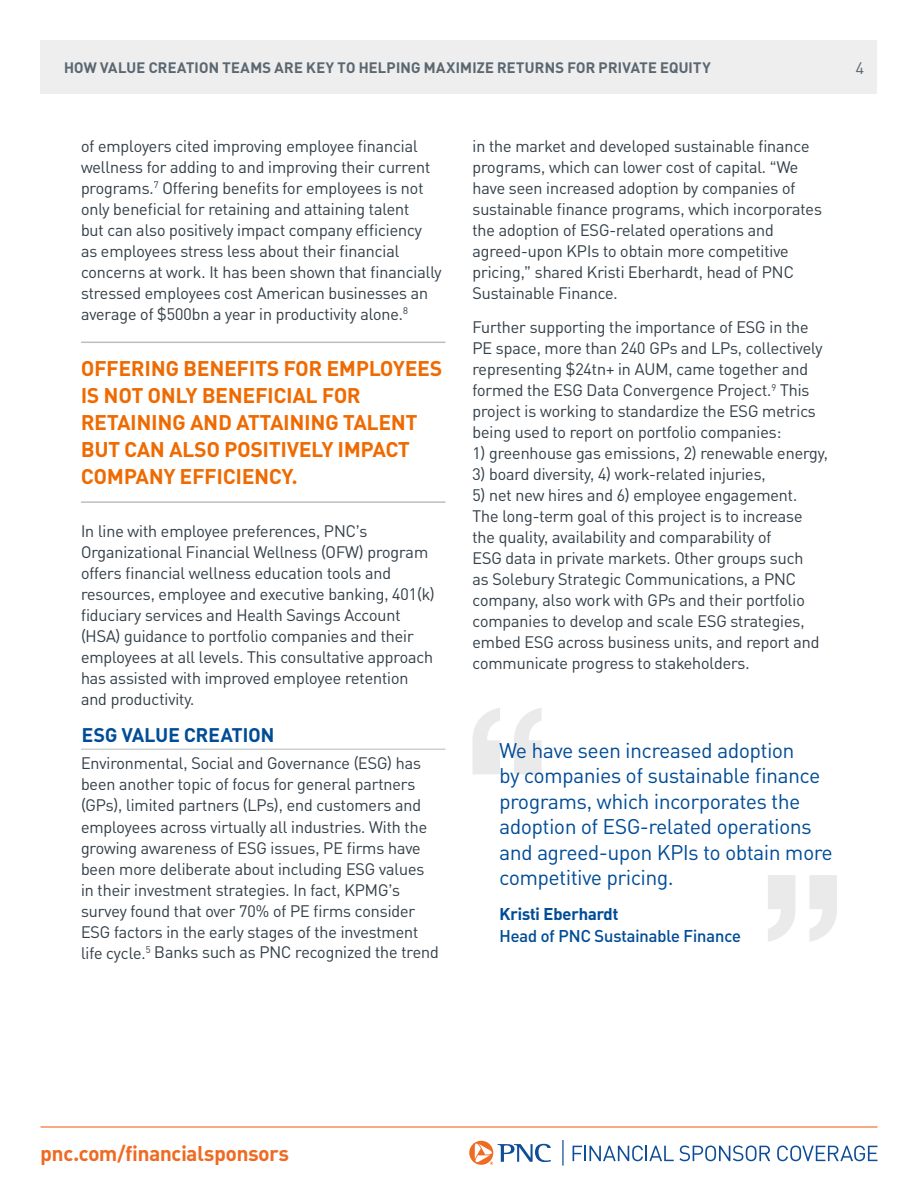
<style>
.page{position:relative;width:918px;height:1188px;background:#fff}
.page>*{position:absolute;margin:0;border:0;box-sizing:border-box;transform-origin:0 0}
.t1{font:21px/25.5px "PNC Brand";color:#004c97}
.t2{font:700 21px/27px "PNC Brand";letter-spacing:.01em;color:#ef6a00}
.t3{font:700 21px "PNC Brand";color:#ef6a22}
.t4{font:700 19.5px "PNC Brand";letter-spacing:.01em;color:#004c97}
.t5{font:500 16.95px/21.5px "PNC Brand";color:#004c97}
.t6{font:16.5px/21px "PNC Brand";color:#333f48}
.t7{font:16.5px "PNC Brand";color:#5b6770}
.t8{font:700 15px "PNC Brand";letter-spacing:.02em;color:#5b6770}
.s1{font-weight:700}
</style>
<div class="page">
<div style="left:40px;top:40px;width:837px;height:54px;background:#eeeeef"></div>
<svg style="left:472px;top:708px;width:70px;height:66px"></svg>
<svg style="left:768px;top:875px;width:69px;height:67px"></svg>
<hr style="left:40px;top:1126px;width:838px;height:2px;background:#ef6a22">
<hr style="left:81px;top:748px;width:365px;height:2px;background:#ced1d4">
<hr style="left:81px;top:342px;width:365px;height:1px;background:#bbbfc4">
<hr style="left:81px;top:501px;width:365px;height:2px;background:#bbbfc4">
<svg style="left:469px;top:1141px;width:82px;height:24px"></svg>
<hr style="left:562px;top:1140px;width:2px;height:26px;background:#0f4d97">
<svg style="left:573px;top:1146px;width:197px;height:15px"></svg>
<svg style="left:777px;top:1146px;width:100px;height:15px"></svg>
<p class="t8" style="left:64px;top:58px;width:648px">HOW VALUE CREATION TEAMS ARE KEY TO HELPING MAXIMIZE RETURNS FOR PRIVATE EQUITY</p>
<p class="t7" style="left:856px;top:58px;width:10px">4</p>
<p class="t6" style="left:81px;top:135px;width:362px">of employers cited improving employee financial wellness for adding to and improving their current programs.<sup>7</sup> Offering benefits for employees is not only beneficial for retaining and attaining talent<br>but can also positively impact company efficiency as employees stress less about their financial concerns at work. It has been shown that financially stressed employees cost American businesses an average of $500bn a year in productivity alone.<sup>8</sup></p>
<p class="t2" style="left:81px;top:354px;width:362px">OFFERING BENEFITS FOR EMPLOYEES<br>IS NOT ONLY BENEFICIAL FOR<br>RETAINING AND ATTAINING TALENT<br>BUT CAN ALSO POSITIVELY IMPACT<br>COMPANY EFFICIENCY.</p>
<p class="t6" style="left:81px;top:520px;width:355px">In line with employee preferences, PNC’s Organizational Financial Wellness (OFW) program offers financial wellness education tools and resources, employee and executive banking, 401(k) fiduciary services and Health Savings Account (HSA) guidance to portfolio companies and their employees at all levels. This consultative approach has assisted with improved employee retention and productivity.</p>
<h2 class="t4" style="left:82px;top:722px;width:194px">ESG VALUE CREATION</h2>
<p class="t6" style="left:81px;top:753px;width:359px">Environmental, Social and Governance (ESG) has been another topic of focus for general partners (GPs), limited partners (LPs), end customers and employees across virtually all industries. With the growing awareness of ESG issues, PE firms have been more deliberate about including ESG values in their investment strategies. In fact, KPMG’s survey found that over 70% of PE firms consider ESG factors in the early stages of the investment life cycle.<sup>5</sup> Banks such as PNC recognized the trend</p>
<p class="t6" style="left:473px;top:135px;width:351px">in the market and developed sustainable finance programs, which can lower cost of capital. “We have seen increased adoption by companies of sustainable finance programs, which incorporates the adoption of ESG-related operations and agreed-upon KPIs to obtain more competitive pricing,” shared Kristi Eberhardt, head of PNC Sustainable Finance.</p>
<p class="t6" style="left:473px;top:317px;width:351px">Further supporting the importance of ESG in the PE space, more than 240 GPs and LPs, collectively representing $24tn+ in AUM, came together and formed the ESG Data Convergence Project.<sup>9</sup> This project is working to standardize the ESG metrics being used to report on portfolio companies:</p>
<p class="t6" style="left:473px;top:443px;width:357px">1) greenhouse gas emissions, 2) renewable energy,</p>
<p class="t6" style="left:473px;top:464px;width:295px">3) board diversity, 4) work-related injuries,</p>
<p class="t6" style="left:473px;top:485px;width:326px">5) net new hires and 6) employee engagement.</p>
<p class="t6" style="left:473px;top:506px;width:348px">The long-term goal of this project is to increase the quality, availability and comparability of<br>ESG data in private markets. Other groups such as Solebury Strategic Communications, a PNC company, also work with GPs and their portfolio companies to develop and scale ESG strategies, embed ESG across business units, and report and communicate progress to stakeholders.</p>
<p class="t1" style="left:500px;top:737px;width:335px">We have seen increased adoption<br>by companies of sustainable finance programs, which incorporates the adoption of ESG-related operations and agreed-upon KPIs to obtain more competitive pricing.</p>
<p class="t5" style="left:500px;top:903px;width:243px"><span class="s1">Kristi Eberhardt<br></span>Head of PNC Sustainable Finance</p>
<p class="t3" style="left:40px;top:1139px;width:250px">pnc.com/financialsponsors</p>
</div>
